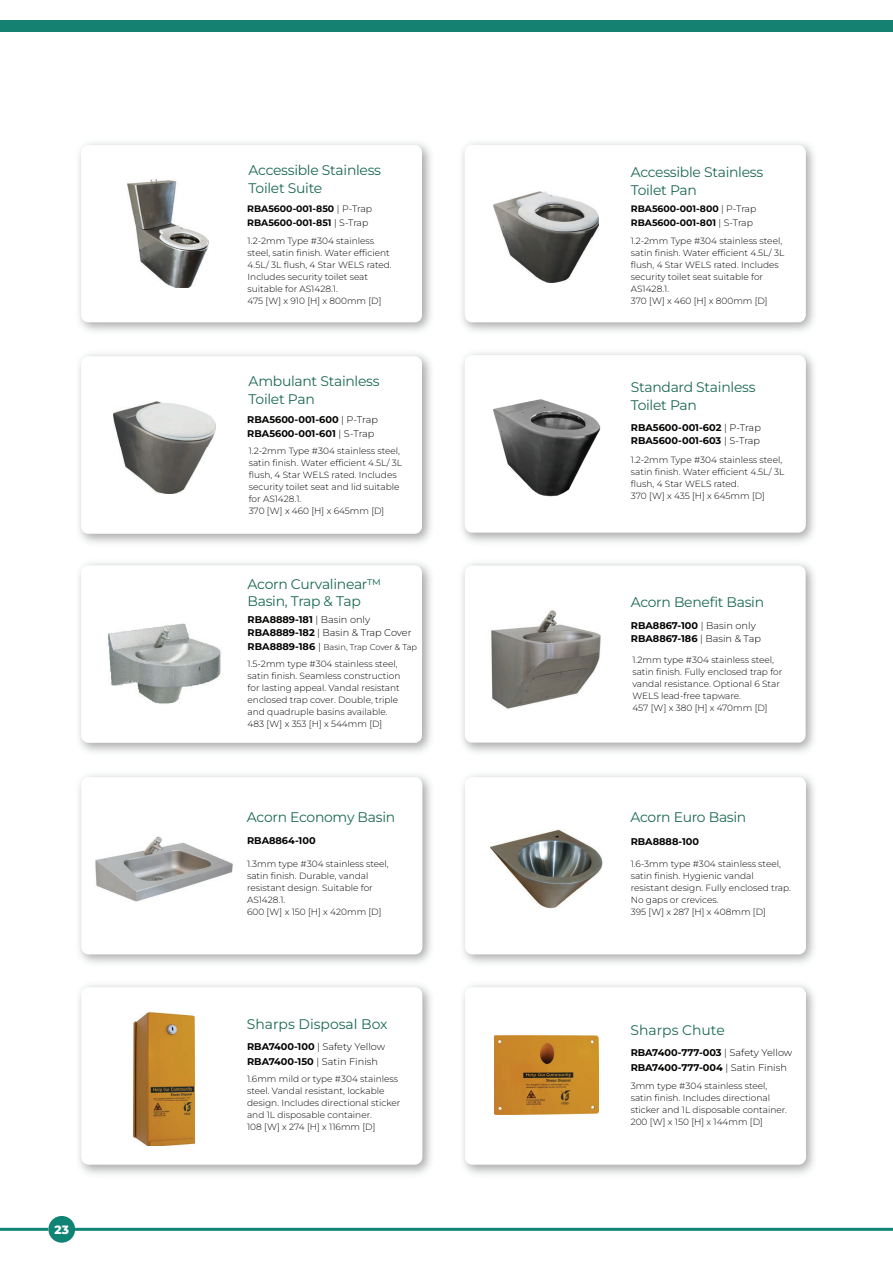
<style>
.page{position:relative;width:893px;height:1263px;background:#fff}
.page>*{position:absolute;margin:0;border:0;box-sizing:border-box;transform-origin:0 0}
.t1{font:13.95px/18px "Montserrat";letter-spacing:-.02em;color:#1d6a56}
.t2{font:13.95px "Montserrat";color:#1d6a56}
.t3{font:800 12px "Montserrat";color:#fff}
.t4{font:700 9.75px/13.5px "Montserrat";color:#040503}
.t5{font:300 9.75px/13.5px "Montserrat";color:#040503}
.t6{font:700 9.3px/13.5px "Montserrat";color:#040503}
.t7{font:300 9px/12px "Montserrat";color:#040503}
.t8{font:300 8.25px "Montserrat";color:#040503}
.s1{font-weight:300}
.s2{font-weight:700}
.s3{font-weight:700;font-size:9.75px}
.s4{font-size:9.75px}
</style>
<div class="page">
<div style="left:0;top:20px;width:893px;height:11px;background:#158171"></div>
<img style="left:79px;top:774px;width:352px;height:190px">
<div style="left:81px;top:777px;width:341px;height:177px;background:#fff;border-radius:7px"></div>
<img style="left:463px;top:774px;width:351px;height:190px">
<div style="left:465px;top:777px;width:341px;height:177px;background:#fff;border-radius:7px"></div>
<img style="left:79px;top:984px;width:352px;height:191px">
<div style="left:81px;top:987px;width:341px;height:177px;background:#fff;border-radius:7px"></div>
<img style="left:463px;top:984px;width:351px;height:191px">
<div style="left:465px;top:987px;width:341px;height:177px;background:#fff;border-radius:7px"></div>
<img style="left:128px;top:179px;width:80px;height:109px">
<img style="left:493px;top:191px;width:106px;height:92px">
<img style="left:113px;top:401px;width:102px;height:92px">
<img style="left:95px;top:836px;width:138px;height:66px">
<img style="left:490px;top:829px;width:112px;height:80px">
<img style="left:491px;top:610px;width:110px;height:99px">
<img style="left:134px;top:1013px;width:61px;height:133px">
<img style="left:494px;top:1035px;width:104px;height:79px">
<img style="left:493px;top:399px;width:108px;height:98px">
<img style="left:108px;top:623px;width:113px;height:81px">
<hr style="left:75px;top:1228px;width:818px;height:3px;background:#0f8578">
<hr style="left:0;top:1228px;width:48px;height:3px;background:#0f8578">
<div style="left:48px;top:1216px;width:27px;height:27px;background:#108474;border-radius:50%"></div>
<h2 class="t3" style="left:54px;top:1221px;width:16px">23</h2>
<h1 class="t1" style="left:249px;top:161px;width:134px">Accessible Stainless<br>Toilet Suite</h1>
<p class="t6" style="left:247px;top:202px;width:126px">RBA5600-001-850 <span class="s1">| P-Trap<br></span>RBA5600-001-851 <span class="s1">| S-Trap</span></p>
<p class="t7" style="left:248px;top:235px;width:146px">1.2-2mm Type #304 stainless steel, satin finish. Water efficient<br>4.5L/ 3L flush, 4 Star WELS rated.<br>Includes security toilet seat suitable for AS1428.1.<br>475 [W] x 910 [H] x 800mm [D]</p>
<h1 class="t1" style="left:249px;top:371px;width:132px">Ambulant Stainless<br>Toilet Pan</h1>
<p class="t4" style="left:247px;top:413px;width:132px">RBA5600-001-600 <span class="s1">| P-Trap<br></span>RBA5600-001-601 <span class="s1">| S-Trap</span></p>
<p class="t7" style="left:249px;top:445px;width:155px">1.2-2mm Type #304 stainless steel, satin finish. Water efficient 4.5L/ 3L flush, 4 Star WELS rated. Includes security toilet seat and lid suitable for AS1428.1.<br>370 [W] x 460 [H] x 645mm [D]</p>
<h1 class="t1" style="left:248px;top:576px;width:135px;line-height:16.5px">Acorn Curvalinear™<br>Basin, Trap &amp; Tap</h1>
<p class="t5" style="left:248px;top:612px;width:166px"><span class="s2">RBA8889-181</span> | Basin only<br><span class="s2">RBA8889-182</span> | Basin &amp; Trap Cover</p>
<p class="t8" style="left:248px;top:641px;width:171px"><span class="s3">RBA8889-186</span> <span class="s4">|</span> Basin, Trap Cover &amp; Tap</p>
<p class="t7" style="left:248px;top:657px;width:154px">1.5-2mm type #304 stainless steel, satin finish. Seamless construction for lasting appeal. Vandal resistant enclosed trap cover. Double, triple and quadruple basins available.<br>483 [W] x 353 [H] x 544mm [D]</p>
<h1 class="t1" style="left:247px;top:808px;width:150px">Acorn Economy Basin</h1>
<p class="t4" style="left:247px;top:833px;width:70px">RBA8864-100</p>
<p class="t7" style="left:247px;top:857px;width:143px">1.3mm type #304 stainless steel, satin finish. Durable, vandal resistant design. Suitable for<br>AS1428.1.<br>600 [W] x 150 [H] x 420mm [D]</p>
<h1 class="t2" style="left:247px;top:1015px;width:142px">Sharps Disposal Box</h1>
<p class="t5" style="left:247px;top:1038px;width:140px;line-height:15px"><span class="s2">RBA7400-100</span> | Safety Yellow<br><span class="s2">RBA7400-150</span> | Satin Finish</p>
<p class="t7" style="left:247px;top:1072px;width:155px">1.6mm mild or type #304 stainless steel. Vandal resistant, lockable design. Includes directional sticker and 1L disposable container.<br>108 [W] x 274 [H] x 116mm [D]</p>
<h1 class="t1" style="left:631px;top:163px;width:134px">Accessible Stainless<br>Toilet Pan</h1>
<p class="t6" style="left:631px;top:202px;width:127px">RBA5600-001-800 <span class="s1">| P-Trap<br></span>RBA5600-001-801 <span class="s1">| S-Trap</span></p>
<p class="t7" style="left:631px;top:235px;width:155px">1.2-2mm Type #304 stainless steel, satin finish. Water efficient 4.5L/ 3L flush, 4 Star WELS rated. Includes security toilet seat suitable for<br>AS1428.1.<br>370 [W] x 460 [H] x 800mm [D]</p>
<h1 class="t1" style="left:631px;top:377px;width:126px">Standard Stainless<br>Toilet Pan</h1>
<p class="t4" style="left:631px;top:420px;width:132px">RBA5600-001-602 <span class="s1">| P-Trap<br></span>RBA5600-001-603 <span class="s1">| S-Trap</span></p>
<p class="t7" style="left:631px;top:454px;width:155px">1.2-2mm Type #304 stainless steel, satin finish. Water efficient 4.5L/ 3L flush, 4 Star WELS rated.<br>370 [W] x 435 [H] x 645mm [D]</p>
<h1 class="t1" style="left:631px;top:593px;width:135px">Acorn Benefit Basin</h1>
<p class="t4" style="left:631px;top:618px;width:132px">RBA8867-100 <span class="s1">| Basin only<br></span>RBA8867-186 <span class="s1">| Basin &amp; Tap</span></p>
<p class="t7" style="left:632px;top:654px;width:151px">1.2mm type #304 stainless steel, satin finish. Fully enclosed trap for vandal resistance. Optional 6 Star<br>WELS lead-free tapware.<br>457 [W] x 380 [H] x 470mm [D]</p>
<h1 class="t1" style="left:631px;top:808px;width:117px">Acorn Euro Basin</h1>
<p class="t4" style="left:631px;top:835px;width:70px">RBA8888-100</p>
<p class="t7" style="left:631px;top:857px;width:162px">1.6-3mm type #304 stainless steel, satin finish. Hygienic vandal resistant design. Fully enclosed trap.<br>No gaps or crevices.<br>395 [W] x 287 [H] x 408mm [D]</p>
<h1 class="t2" style="left:631px;top:1021px;width:96px">Sharps Chute</h1>
<p class="t4" style="left:631px;top:1044px;width:163px;line-height:15px">RBA7400-777-003 <span class="s1">| Safety Yellow<br></span>RBA7400-777-004 <span class="s1">| Satin Finish</span></p>
<p class="t7" style="left:631px;top:1080px;width:158px">3mm type #304 stainless steel, satin finish. Includes directional sticker and 1L disposable container.<br>200 [W] x 150 [H] x 144mm [D]</p>
</div>
